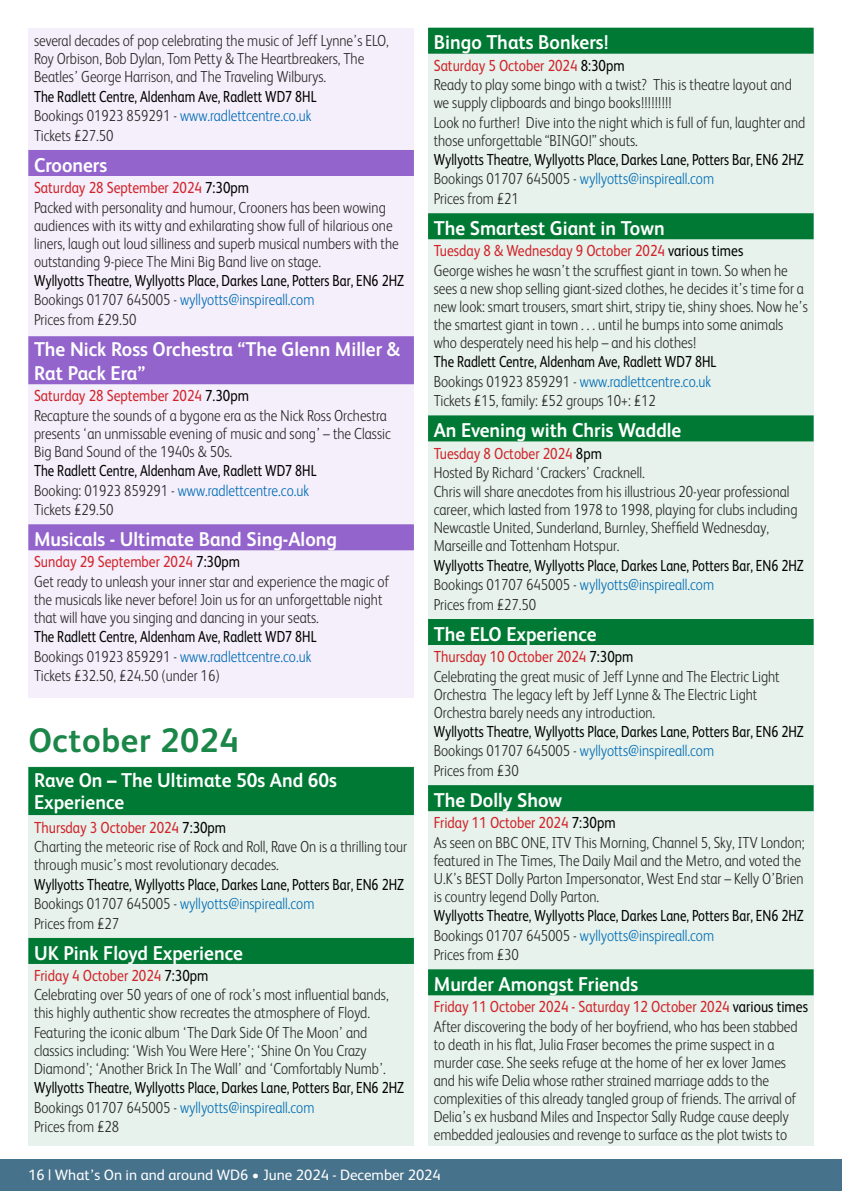
<style>
.page{position:relative;width:842px;height:1191px;background:#fff}
.page>*{position:absolute;margin:0;border:0;box-sizing:border-box;transform-origin:0 0}
.t1{font:700 34px "FS Albert";letter-spacing:.02em;color:#1a8648}
.t2{font:700 20px/24px "FS Albert";color:#fff;scale:.95 1}
.t3{font:300 16px/18.4px "FS Albert";color:#292829;scale:.85 1}
.t4{font:16px/19.4px "FS Albert";color:#000;scale:.8 1}
.t5{font:15px "FS Albert";color:#fff}
.s1{font-weight:300;color:#292829}
.s2{font-weight:300;color:#006bb6}
.s3{font-weight:400;color:#d2232a}
.s4{font-weight:400;color:#000}
.s5{color:#006bb6}
</style>
<div class="page">
<div style="left:0;top:1159px;width:842px;height:32px;background:#47728c"></div>
<div style="left:28px;top:28px;width:386px;height:669px;background:#f4effa"></div>
<div style="left:28px;top:150px;width:386px;height:26px;background:#9364cc"></div>
<div style="left:28px;top:336px;width:386px;height:48px;background:#9364cc"></div>
<div style="left:28px;top:524px;width:386px;height:26px;background:#9364cc"></div>
<div style="left:28px;top:765px;width:386px;height:380px;background:#e6f2eb"></div>
<div style="left:28px;top:767px;width:386px;height:48px;background:#007934"></div>
<div style="left:28px;top:938px;width:386px;height:26px;background:#007934"></div>
<div style="left:428px;top:28px;width:386px;height:1117px;background:#e6f2eb"></div>
<div style="left:428px;top:28px;width:386px;height:26px;background:#007934"></div>
<div style="left:428px;top:213px;width:386px;height:26px;background:#007934"></div>
<div style="left:428px;top:415px;width:386px;height:26px;background:#007934"></div>
<div style="left:428px;top:619px;width:386px;height:26px;background:#007934"></div>
<div style="left:428px;top:785px;width:386px;height:26px;background:#007934"></div>
<div style="left:428px;top:969px;width:386px;height:26px;background:#007934"></div>
<p class="t3" style="left:34px;top:31px;width:419px">several decades of pop celebrating the music of Jeff Lynne’s ELO,<br>Roy Orbison, Bob Dylan, Tom Petty &amp; The Heartbreakers, The<br>Beatles’ George Harrison, and The Traveling Wilburys.</p>
<p class="t4" style="left:34px;top:86px;width:355px">The Radlett Centre, Aldenham Ave, Radlett WD7 8HL<br><span class="s1">Bookings 01923 859291 -</span> <span class="s2">www.radlettcentre.co.uk<br></span><span class="s1">Tickets £27.50</span></p>
<p class="t2" style="left:34px;top:152px;width:79px">Crooners</p>
<p class="t3" style="left:34px;top:178px;width:431px"><span class="s3">Saturday 28 September 2024</span> <span class="s4">7:30pm<br></span>Packed with personality and humour, Crooners has been wowing audiences with its witty and exhilarating show full of hilarious one liners, laugh out loud silliness and superb musical numbers with the outstanding 9-piece The Mini Big Band live on stage.</p>
<p class="t4" style="left:34px;top:270px;width:464px">Wyllyotts Theatre, Wyllyotts Place, Darkes Lane, Potters Bar, EN6 2HZ<br><span class="s1">Bookings 01707 645005 -</span> <span class="s2">wyllyotts@inspireall.com<br></span><span class="s1">Prices from £29.50</span></p>
<p class="t2" style="left:34px;top:336px;width:386px">The Nick Ross Orchestra “The Glenn Miller &amp;<br>Rat Pack Era”</p>
<p class="t3" style="left:34px;top:386px;width:421px"><span class="s3">Saturday 28 September 2024</span> <span class="s4">7.30pm<br></span>Recapture the sounds of a bygone era as the Nick Ross Orchestra presents ‘an unmissable evening of music and song’ – the Classic Big Band Sound of the 1940s &amp; 50s.</p>
<p class="t4" style="left:34px;top:460px;width:355px">The Radlett Centre, Aldenham Ave, Radlett WD7 8HL<br><span class="s1">Booking: 01923 859291 -</span> <span class="s2">www.radlettcentre.co.uk<br></span><span class="s1">Tickets £29.50</span></p>
<p class="t2" style="left:34px;top:526px;width:320px">Musicals - Ultimate Band Sing-Along</p>
<p class="t3" style="left:34px;top:552px;width:419px"><span class="s3">Sunday 29 September 2024</span> <span class="s4">7:30pm<br></span>Get ready to unleash your inner star and experience the magic of the musicals like never before! Join us for an unforgettable night that will have you singing and dancing in your seats.</p>
<p class="t3" style="left:34px;top:626px;width:334px;line-height:19.4px"><span class="s4">The Radlett Centre, Aldenham Ave, Radlett WD7 8HL<br></span>Bookings 01923 859291 - <span class="s5">www.radlettcentre.co.uk<br></span>Tickets £32.50, £24.50 (under 16)</p>
<h1 class="t1" style="left:28px;top:717px;width:212px">October 2024</h1>
<p class="t2" style="left:34px;top:768px;width:320px;line-height:22px">Rave On – The Ultimate 50s And 60s<br>Experience</p>
<p class="t3" style="left:34px;top:817px;width:440px"><span class="s3">Thursday 3 October 2024</span> <span class="s4">7:30pm<br></span>Charting the meteoric rise of Rock and Roll, Rave On is a thrilling tour through music’s most revolutionary decades.</p>
<p class="t4" style="left:34px;top:873px;width:464px">Wyllyotts Theatre, Wyllyotts Place, Darkes Lane, Potters Bar, EN6 2HZ<br><span class="s1">Bookings 01707 645005 -</span> <span class="s2">wyllyotts@inspireall.com<br></span><span class="s1">Prices from £27</span></p>
<p class="t2" style="left:34px;top:940px;width:221px">UK Pink Floyd Experience</p>
<p class="t3" style="left:34px;top:965px;width:419px"><span class="s3">Friday 4 October 2024</span> <span class="s4">7:30pm<br></span>Celebrating over 50 years of one of rock’s most influential bands, this highly authentic show recreates the atmosphere of Floyd.<br>Featuring the iconic album ‘The Dark Side Of The Moon’ and classics including: ‘Wish You Were Here’; ‘Shine On You Crazy Diamond’; ‘Another Brick In The Wall’ and ‘Comfortably Numb’.</p>
<p class="t4" style="left:34px;top:1077px;width:464px">Wyllyotts Theatre, Wyllyotts Place, Darkes Lane, Potters Bar, EN6 2HZ<br><span class="s1">Bookings 01707 645005 -</span> <span class="s2">wyllyotts@inspireall.com<br></span><span class="s1">Prices from £28</span></p>
<p class="t2" style="left:434px;top:30px;width:185px">Bingo Thats Bonkers!</p>
<p class="t3" style="left:434px;top:55px;width:439px"><span class="s3">Saturday 5 October 2024</span> <span class="s4">8:30pm<br></span>Ready to play some bingo with a twist? This is theatre layout and we supply clipboards and bingo books!!!!!!!!!<br>Look no further! Dive into the night which is full of fun, laughter and those unforgettable “BINGO!” shouts.</p>
<p class="t4" style="left:434px;top:149px;width:464px">Wyllyotts Theatre, Wyllyotts Place, Darkes Lane, Potters Bar, EN6 2HZ<br><span class="s1">Bookings 01707 645005 -</span> <span class="s2">wyllyotts@inspireall.com<br></span><span class="s1">Prices from £21</span></p>
<p class="t2" style="left:434px;top:215px;width:245px">The Smartest Giant in Town</p>
<p class="t3" style="left:434px;top:241px;width:442px"><span class="s3">Tuesday 8 &amp; Wednesday 9 October 2024</span> <span class="s4">various times<br></span>George wishes he wasn’t the scruffiest giant in town. So when he sees a new shop selling giant-sized clothes, he decides it’s time for a new look: smart trousers, smart shirt, stripy tie, shiny shoes. Now he’s the smartest giant in town . . . until he bumps into some animals who desperately need his help – and his clothes!</p>
<p class="t3" style="left:434px;top:351px;width:334px;line-height:19.4px"><span class="s4">The Radlett Centre, Aldenham Ave, Radlett WD7 8HL<br></span>Bookings 01923 859291 - <span class="s5">www.radlettcentre.co.uk<br></span>Tickets £15, family: £52 groups 10+: £12</p>
<p class="t2" style="left:434px;top:417px;width:262px">An Evening with Chris Waddle</p>
<p class="t3" style="left:434px;top:443px;width:429px"><span class="s3">Tuesday 8 October 2024</span> <span class="s4">8pm<br></span>Hosted By Richard ‘Crackers’ Cracknell.<br>Chris will share anecdotes from his illustrious 20-year professional career, which lasted from 1978 to 1998, playing for clubs including Newcastle United, Sunderland, Burnley, Sheffield Wednesday, Marseille and Tottenham Hotspur.</p>
<p class="t4" style="left:434px;top:555px;width:464px">Wyllyotts Theatre, Wyllyotts Place, Darkes Lane, Potters Bar, EN6 2HZ<br><span class="s1">Bookings 01707 645005 -</span> <span class="s2">wyllyotts@inspireall.com<br></span><span class="s1">Prices from £27.50</span></p>
<p class="t2" style="left:434px;top:621px;width:173px">The ELO Experience</p>
<p class="t3" style="left:434px;top:646px;width:409px"><span class="s3">Thursday 10 October 2024</span> <span class="s4">7:30pm<br></span>Celebrating the great music of Jeff Lynne and The Electric Light Orchestra The legacy left by Jeff Lynne &amp; The Electric Light Orchestra barely needs any introduction.</p>
<p class="t4" style="left:434px;top:721px;width:464px">Wyllyotts Theatre, Wyllyotts Place, Darkes Lane, Potters Bar, EN6 2HZ<br><span class="s1">Bookings 01707 645005 -</span> <span class="s2">wyllyotts@inspireall.com<br></span><span class="s1">Prices from £30</span></p>
<p class="t2" style="left:434px;top:787px;width:137px">The Dolly Show</p>
<p class="t3" style="left:434px;top:813px;width:438px"><span class="s3">Friday 11 October 2024</span> <span class="s4">7:30pm<br></span>As seen on BBC ONE, ITV This Morning, Channel 5, Sky, ITV London; featured in The Times, The Daily Mail and the Metro, and voted the U.K’s BEST Dolly Parton Impersonator, West End star – Kelly O’Brien is country legend Dolly Parton.</p>
<p class="t4" style="left:434px;top:905px;width:464px">Wyllyotts Theatre, Wyllyotts Place, Darkes Lane, Potters Bar, EN6 2HZ<br><span class="s1">Bookings 01707 645005 -</span> <span class="s2">wyllyotts@inspireall.com<br></span><span class="s1">Prices from £30</span></p>
<p class="t2" style="left:434px;top:971px;width:217px">Murder Amongst Friends</p>
<p class="t3" style="left:434px;top:997px;width:442px"><span class="s3">Friday 11 October 2024 - Saturday 12 October 2024</span> <span class="s4">various times </span>After discovering the body of her boyfriend, who has been stabbed to death in his flat, Julia Fraser becomes the prime suspect in a murder case. She seeks refuge at the home of her ex lover James and his wife Delia whose rather strained marriage adds to the complexities of this already tangled group of friends. The arrival of Delia’s ex husband Miles and Inspector Sally Rudge cause deeply embedded jealousies and revenge to surface as the plot twists to</p>
<p class="t5" style="left:28px;top:1164px;width:414px">16 | What’s On in and around WD6 • June 2024 - December 2024</p>
</div>
